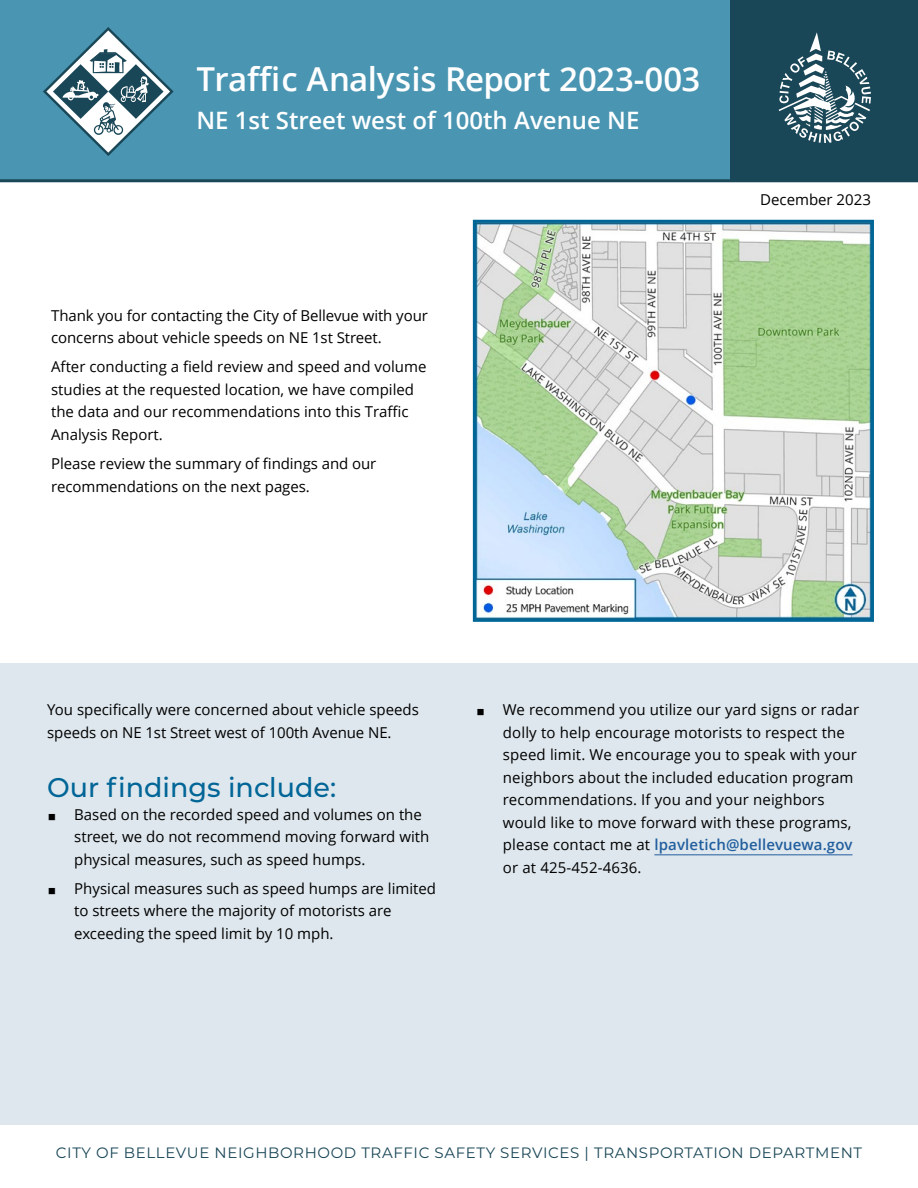
<style>
.page{position:relative;width:918px;height:1188px;background:#fff}
.page>*{position:absolute;margin:0;border:0;box-sizing:border-box;transform-origin:0 0}
.t1{font:600 33px "Open Sans";letter-spacing:-.01em;color:#fff}
.third_level_heads{font:500 27px "Montserrat";color:#006597}
.t2{font:600 24px "Open Sans";color:#fff}
.text{font:15px/22.5px "Open Sans";color:#000}
.t3{font:15px "Montserrat";letter-spacing:.04em;color:#1a4757}
.s1{font-weight:600;color:#215e9e}
</style>
<div class="page">
<div style="left:0;top:663px;width:918px;height:462px;background:#dee7ed"></div>
<div style="left:0;top:0;width:918px;height:181px;background:#4995b2"></div>
<hr style="left:0;top:179px;width:918px;height:3px;background:#1a4757">
<div style="left:730px;top:0;width:188px;height:181px;background:#1a4757"></div>
<svg style="left:779px;top:32px;width:92px;height:111px"></svg>
<svg style="left:43px;top:27px;width:131px;height:129px"></svg>
<svg style="left:472px;top:219px;width:402px;height:403px;background:#c3d5c8"></svg>
<hr style="left:654px;top:854px;width:198px;height:1px;background:#215e9e">
<p class="t1" style="left:196px;top:56px;width:505px">Traffic Analysis Report 2023-003</p>
<p class="t2" style="left:196px;top:103px;width:444px">NE 1st Street west of 100th Avenue NE</p>
<p class="text" style="left:51px;top:303px;width:378px">Thank you for contacting the City of Bellevue with your concerns about vehicle speeds on NE 1st Street.</p>
<p class="text" style="left:51px;top:355px;width:377px">After conducting a field review and speed and volume studies at the requested location, we have compiled the data and our recommendations into this Traffic Analysis Report.</p>
<p class="text" style="left:51px;top:452px;width:327px">Please review the summary of findings and our recommendations on the next pages.</p>
<p class="text" style="left:760px;top:188px;width:112px">December 2023</p>
<p class="text" style="left:47px;top:698px;width:373px">You specifically were concerned about vehicle speeds speeds on NE 1st Street west of 100th Avenue NE.</p>
<p class="third_level_heads" style="left:47px;top:769px;width:290px">Our findings include:</p>
<p class="text" style="left:74px;top:803px;width:357px;text-indent:-27px">◼ Based on the recorded speed and volumes on the street, we do not recommend moving forward with physical measures, such as speed humps.</p>
<p class="text" style="left:74px;top:877px;width:363px;text-indent:-27px">◼ Physical measures such as speed humps are limited to streets where the majority of motorists are exceeding the speed limit by 10 mph.</p>
<p class="text" style="left:503px;top:698px;width:358px;text-indent:-27px">◼ We recommend you utilize our yard signs or radar dolly to help encourage motorists to respect the speed limit. We encourage you to speak with your neighbors about the included education program recommendations. If you and your neighbors would like to move forward with these programs, please contact me at <span class="s1">lpavletich@bellevuewa.gov </span>or at 425-452-4636.</p>
<p class="t3" style="left:56px;top:1143px;width:808px">CITY OF BELLEVUE NEIGHBORHOOD TRAFFIC SAFETY SERVICES | TRANSPORTATION DEPARTMENT</p>
</div>
